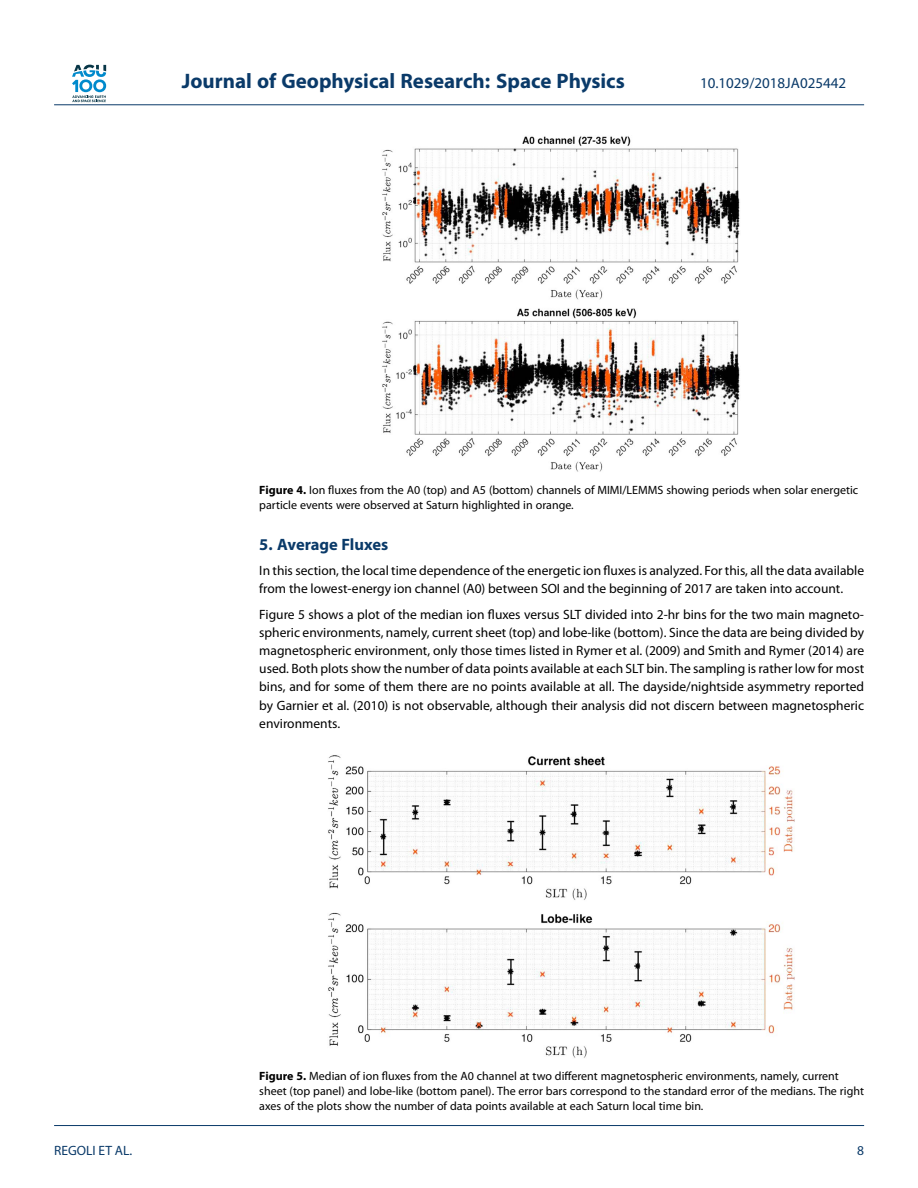
<style>
.page{position:relative;width:918px;height:1188px;background:#fff}
.page>*{position:absolute;margin:0;border:0;box-sizing:border-box;transform-origin:0 0}
.t1{font:700 21px "Myriad Pro";color:#0a3a69}
.t2{font:700 16.5px "Myriad Pro";color:#0a3a69}
.t3{font:15px "Myriad Pro";color:#0a3a69}
.t4{font:13.5px/18.1px "Myriad Pro";color:#000}
.t5{font:13.5px "Myriad Pro";color:#0a3a69}
.t6{font:12px/15px "Myriad Pro";color:#000}
.s1{font-weight:700}
</style>
<div class="page">
<svg style="left:72px;top:65px;width:34px;height:37px"></svg>
<hr style="left:54px;top:104px;width:810px;height:1px;background:#0a3a69">
<img style="left:382px;top:136px;width:358px;height:336px">
<img style="left:328px;top:755px;width:467px;height:303px">
<hr style="left:54px;top:1125px;width:810px;height:1px;background:#0a3a69">
<h1 class="t1" style="left:182px;top:73px;width:444px">Journal of Geophysical Research: Space Physics</h1>
<p class="t3" style="left:700px;top:78px;width:148px">10.1029/2018JA025442</p>
<p class="t6" style="left:259px;top:483px;width:601px"><span class="s1">Figure 4.</span> Ion fluxes from the A0 (top) and A5 (bottom) channels of MIMI/LEMMS showing periods when solar energetic particle events were observed at Saturn highlighted in orange.</p>
<p class="t2" style="left:259px;top:538px;width:130px">5. Average Fluxes</p>
<p class="t4" style="left:259px;top:563px;width:606px">In this section, the local time dependence of the energetic ion fluxes is analyzed. For this, all the data available from the lowest-energy ion channel (A0) between SOI and the beginning of 2017 are taken into account.</p>
<p class="t4" style="left:259px;top:606px;width:606px;text-align:justify">Figure 5 shows a plot of the median ion fluxes versus SLT divided into 2-hr bins for the two main magneto&shy;spheric environments, namely, current sheet (top) and lobe-like (bottom). Since the data are being divided by magnetospheric environment, only those times listed in Rymer et al. (2009) and Smith and Rymer (2014) are used. Both plots show the number of data points available at each SLT bin. The sampling is rather low for most bins, and for some of them there are no points available at all. The dayside/nightside asymmetry reported by Garnier et al. (2010) is not observable, although their analysis did not discern between magnetospheric environments.</p>
<p class="t6" style="left:259px;top:1070px;width:606px"><span class="s1">Figure 5.</span> Median of ion fluxes from the A0 channel at two different magnetospheric environments, namely, current sheet (top panel) and lobe-like (bottom panel). The error bars correspond to the standard error of the medians. The right axes of the plots show the number of data points available at each Saturn local time bin.</p>
<p class="t5" style="left:54px;top:1145px;width:80px">REGOLI ET AL.</p>
<p class="t5" style="left:857px;top:1145px;width:8px">8</p>
</div>
